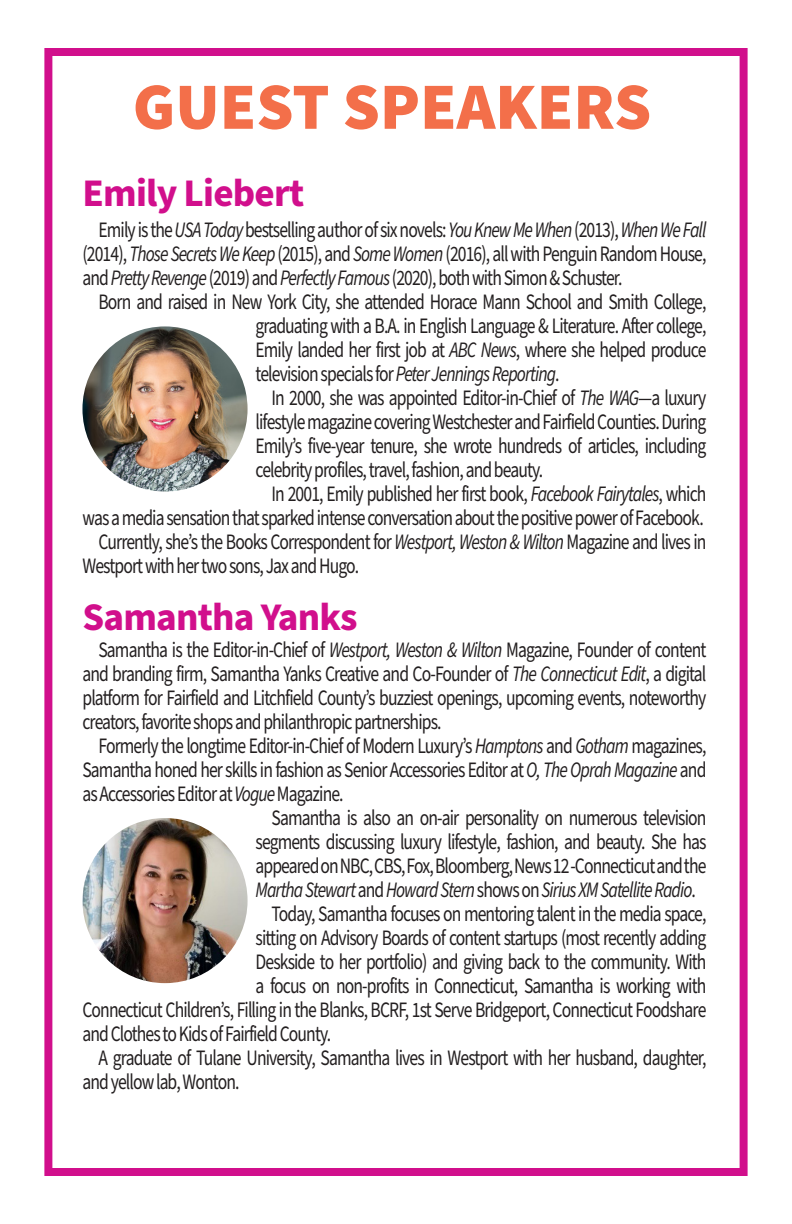
<style>
.page{position:relative;width:792px;height:1224px;background:#fff}
.page>*{position:absolute;margin:0;border:0;box-sizing:border-box;transform-origin:0 0}
.t1{font:900 66px "Source Sans Pro";color:#f36f4a}
.t2{font:700 39px "Source Sans Pro";letter-spacing:-.02em;color:#d10f8c}
.t3{font:22px/24px "Source Sans Pro";letter-spacing:-.05em;color:#231f20;text-align:justify;scale:.8 1}
.s1{font-style:italic}
</style>
<div class="page">
<div style="left:44px;top:48px;width:704px;height:1128px;background:#fff;border:8px solid #d10f8c"></div>
<img style="left:82px;top:818px;width:166px;height:165px;border-radius:83px">
<img style="left:82px;top:326px;width:166px;height:166px;border-radius:83px">
<p class="t1" style="left:133px;top:61px;width:520px">GUEST SPEAKERS</p>
<p class="t2" style="left:82px;top:167px;width:223px">Emily Liebert</p>
<p class="t3" style="left:82px;top:219px;width:782px;text-indent:16px">Emily is the <span class="s1">USA Today</span> bestselling author of six novels: <span class="s1">You Knew Me When</span> (2013), <span class="s1">When We Fall </span>(2014), <span class="s1">Those Secrets We Keep</span> (2015), and <span class="s1">Some Women</span> (2016), all with Penguin Random House, and <span class="s1">Pretty Revenge</span> (2019) and <span class="s1">Perfectly Famous</span> (2020), both with Simon &amp; Schuster.</p>
<p class="t3" style="left:256px;top:291px;width:565px;text-indent:-157px">Born and raised in New York City, she attended Horace Mann School and Smith College, graduating with a B.A. in English Language &amp; Literature. After college, Emily landed her first job at <span class="s1">ABC News</span>, where she helped produce television specials for <span class="s1">Peter JenningsReporting</span>.</p>
<p class="t3" style="left:256px;top:387px;width:565px;text-indent:16px">In 2000, she was appointed Editor-in-Chief of <span class="s1">The WAG</span>—a luxury lifestyle magazine covering Westchester and Fairfield Counties. During Emily’s five-year tenure, she wrote hundreds of articles, including celebrity profiles, travel, fashion, and beauty.</p>
<p class="t3" style="left:82px;top:483px;width:782px;text-align:right">In 2001, Emily published her first book, <span class="s1">Facebook Fairytales</span>, which<br>was a media sensation that sparked intense conversation about the positive power of Facebook.</p>
<p class="t3" style="left:82px;top:531px;width:781px;text-indent:16px">Currently, she’s the Books Correspondent for <span class="s1">Westport, Weston &amp; Wilton</span> Magazine and lives in<br>Westport with her two sons, Jax and Hugo.</p>
<p class="t2" style="left:82px;top:590px;width:277px">Samantha Yanks</p>
<p class="t3" style="left:82px;top:639px;width:782px;text-indent:16px">Samantha is the Editor-in-Chief of <span class="s1">Westport, Weston &amp; Wilton</span> Magazine, Founder of content and branding firm, Samantha Yanks Creative and Co-Founder of <span class="s1">The Connecticut Edit</span>, a digital platform for Fairfield and Litchfield County’s buzziest openings, upcoming events, noteworthy creators, favorite shops and philanthropic partnerships.</p>
<p class="t3" style="left:82px;top:735px;width:782px;text-indent:16px">Formerly the longtime Editor-in-Chief of Modern Luxury’s <span class="s1">Hamptons</span> and <span class="s1">Gotham</span> magazines, Samantha honed her skills in fashion as Senior Accessories Editor at <span class="s1">O, The Oprah Magazine</span> and as Accessories Editor at <span class="s1">Vogue</span> Magazine.</p>
<p class="t3" style="left:256px;top:807px;width:565px;text-indent:16px">Samantha is also an on-air personality on numerous television segments discussing luxury lifestyle, fashion, and beauty. She has appeared on NBC, CBS, Fox, Bloomberg, News 12 -Connecticut and the <span class="s1">Martha Stewart</span> and <span class="s1">Howard Stern</span> shows on <span class="s1">Sirius XM Satellite Radio</span>.</p>
<p class="t3" style="left:272px;top:903px;width:545px">Today, Samantha focuses on mentoring talent in the media space,</p>
<p class="t3" style="left:256px;top:927px;width:565px">sitting on Advisory Boards of content startups (most recently adding</p>
<p class="t3" style="left:256px;top:951px;width:565px">Deskside to her portfolio) and giving back to the community. With</p>
<p class="t3" style="left:256px;top:975px;width:565px">a focus on non-profits in Connecticut, Samantha is working with</p>
<p class="t3" style="left:82px;top:999px;width:781px">Connecticut Children’s, Filling in the Blanks, BCRF, 1st Serve Bridgeport, Connecticut Foodshare</p>
<p class="t3" style="left:82px;top:1023px;width:313px">and Clothes to Kids of Fairfield County.</p>
<p class="t3" style="left:82px;top:1047px;width:782px;text-indent:16px">A graduate of Tulane University, Samantha lives in Westport with her husband, daughter, and yellow lab, Wonton.</p>
</div>
